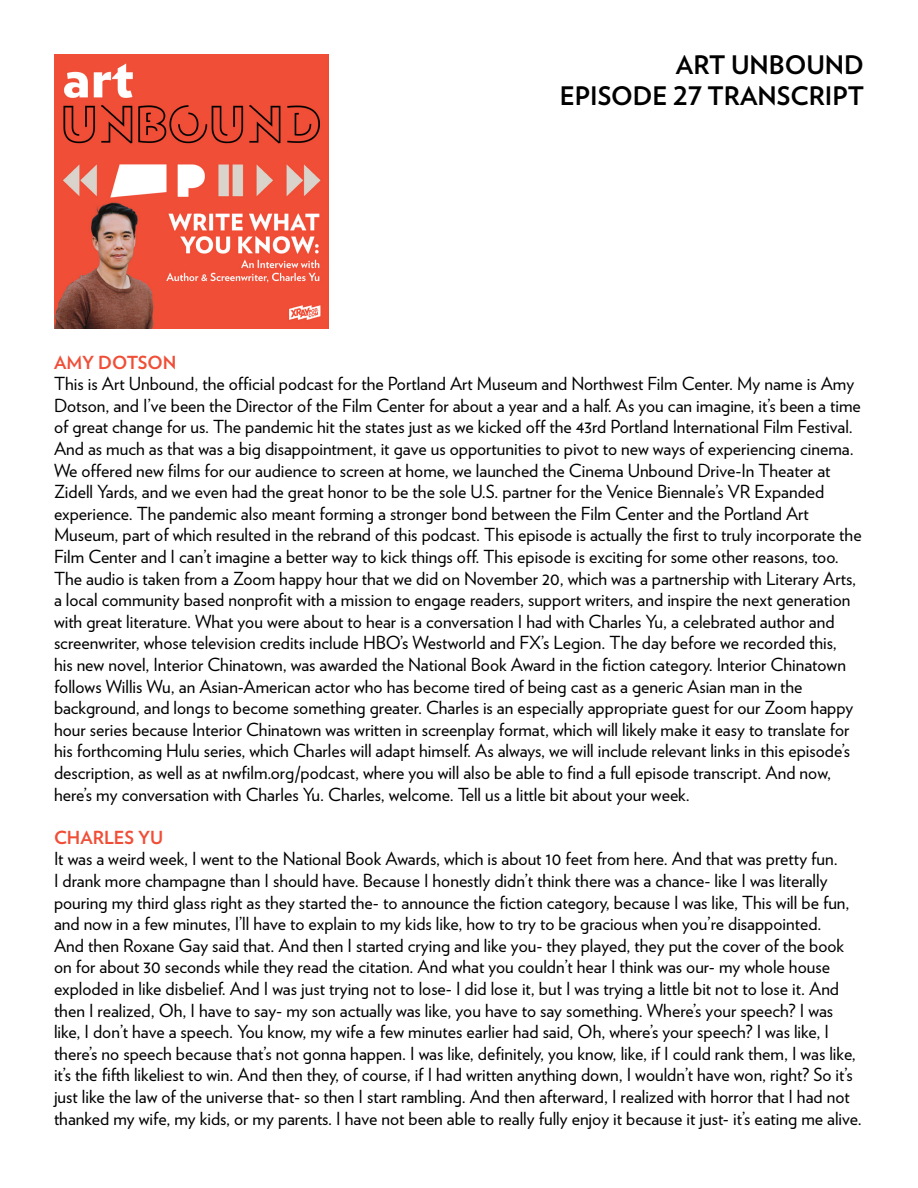
<style>
.page{position:relative;width:918px;height:1188px;background:#fff}
.page>*{position:absolute;margin:0;border:0;box-sizing:border-box;transform-origin:0 0}
.t1{font:700 25.5px/30.6px "Verlag";color:#000;text-align:right}
.t2{font:18px/21.6px "Verlag";color:#000}
.t3{font:700 18px "Verlag";color:#f04e37}
</style>
<div class="page">
<img style="left:54px;top:54px;width:275px;height:274px">
<h1 class="t1" style="left:560px;top:49px;width:306px">ART UNBOUND<br>EPISODE 27 TRANSCRIPT</h1>
<p class="t3" style="left:54px;top:348px;width:124px">AMY DOTSON</p>
<p class="t2" style="left:54px;top:373px;width:809px">This is Art Unbound, the official podcast for the Portland Art Museum and Northwest Film Center. My name is Amy Dotson, and I’ve been the Director of the Film Center for about a year and a half. As you can imagine, it’s been a time of great change for us. The pandemic hit the states just as we kicked off the 43rd Portland International Film Festival.<br>And as much as that was a big disappointment, it gave us opportunities to pivot to new ways of experiencing cinema.<br>We offered new films for our audience to screen at home, we launched the Cinema Unbound Drive-In Theater at Zidell Yards, and we even had the great honor to be the sole U.S. partner for the Venice Biennale’s VR Expanded experience. The pandemic also meant forming a stronger bond between the Film Center and the Portland Art Museum, part of which resulted in the rebrand of this podcast. This episode is actually the first to truly incorporate the Film Center and I can’t imagine a better way to kick things off. This episode is exciting for some other reasons, too.<br>The audio is taken from a Zoom happy hour that we did on November 20, which was a partnership with Literary Arts, a local community based nonprofit with a mission to engage readers, support writers, and inspire the next generation with great literature. What you were about to hear is a conversation I had with Charles Yu, a celebrated author and screenwriter, whose television credits include HBO’s Westworld and FX’s Legion. The day before we recorded this,<br>his new novel, Interior Chinatown, was awarded the National Book Award in the fiction category. Interior Chinatown follows Willis Wu, an Asian-American actor who has become tired of being cast as a generic Asian man in the background, and longs to become something greater. Charles is an especially appropriate guest for our Zoom happy hour series because Interior Chinatown was written in screenplay format, which will likely make it easy to translate for his forthcoming Hulu series, which Charles will adapt himself. As always, we will include relevant links in this episode’s description, as well as at nwfilm.org/podcast, where you will also be able to find a full episode transcript. And now, here’s my conversation with Charles Yu. Charles, welcome. Tell us a little bit about your week.</p>
<p class="t3" style="left:54px;top:823px;width:111px">CHARLES YU</p>
<p class="t2" style="left:54px;top:848px;width:809px">It was a weird week, I went to the National Book Awards, which is about 10 feet from here. And that was pretty fun.<br>I drank more champagne than I should have. Because I honestly didn’t think there was a chance- like I was literally pouring my third glass right as they started the- to announce the fiction category, because I was like, This will be fun, and now in a few minutes, I’ll have to explain to my kids like, how to try to be gracious when you’re disappointed.<br>And then Roxane Gay said that. And then I started crying and like you- they played, they put the cover of the book on for about 30 seconds while they read the citation. And what you couldn’t hear I think was our- my whole house exploded in like disbelief. And I was just trying not to lose- I did lose it, but I was trying a little bit not to lose it. And then I realized, Oh, I have to say- my son actually was like, you have to say something. Where’s your speech? I was like, I don’t have a speech. You know, my wife a few minutes earlier had said, Oh, where’s your speech? I was like, I there’s no speech because that’s not gonna happen. I was like, definitely, you know, like, if I could rank them, I was like, it’s the fifth likeliest to win. And then they, of course, if I had written anything down, I wouldn’t have won, right? So it’s just like the law of the universe that- so then I start rambling. And then afterward, I realized with horror that I had not thanked my wife, my kids, or my parents. I have not been able to really fully enjoy it because it just- it’s eating me alive.</p>
</div>
